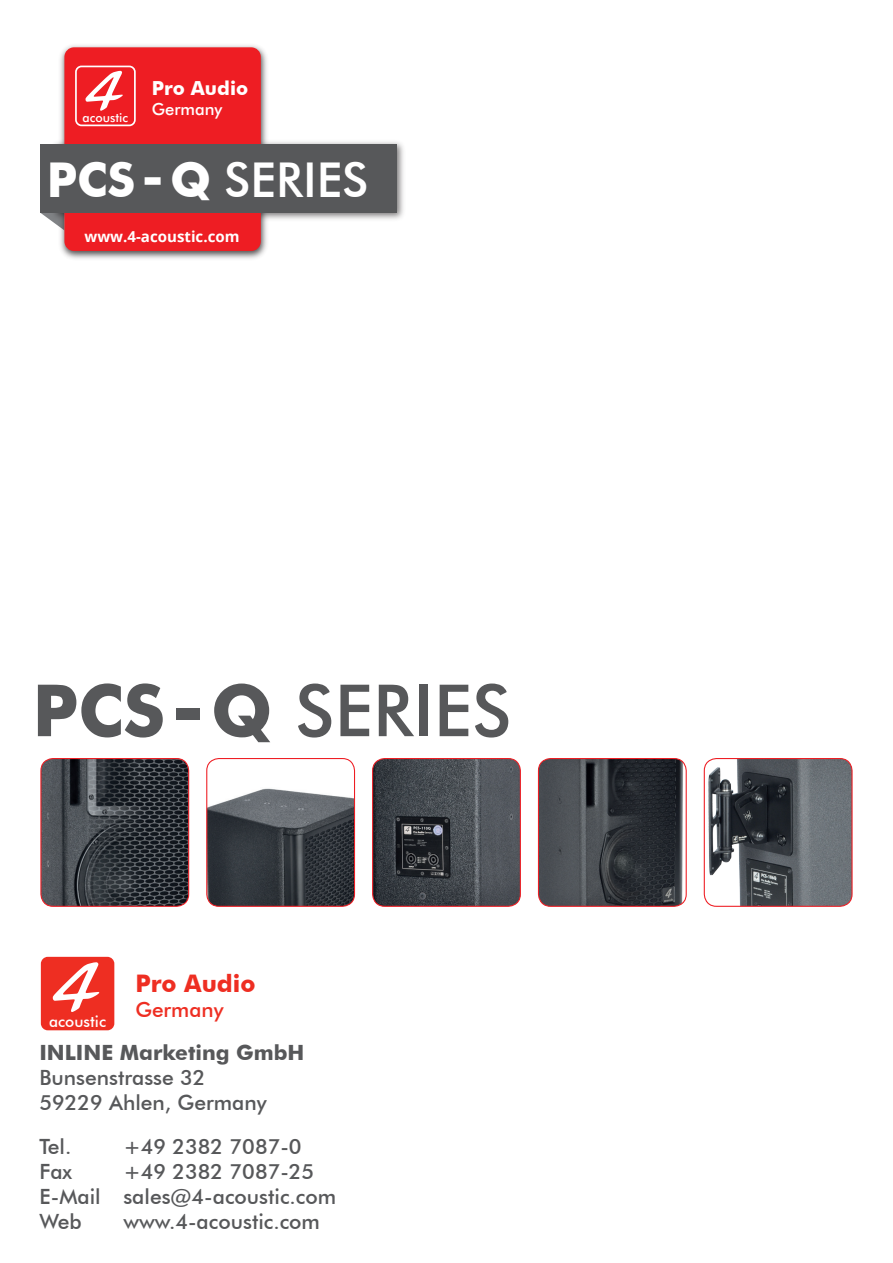
<style>
.page{position:relative;width:893px;height:1263px;background:#fff}
.page>*{position:absolute;margin:0;border:0;box-sizing:border-box;transform-origin:0 0}
.t1{font:74.1px "Blacklight D";color:#fff}
.t2{font:500 72px "Futura BT";color:#57585a}
.t3{font:59.55px "Blacklight D";color:#fff}
.t4{font:500 48px "Futura BT";color:#fff}
.t5{font:700 24.15px "Futura BT";color:#ee2e22}
.t6{font:500 21px/25.2px "Futura BT";color:#57585a}
.t7{font:700 21px "Futura BT";color:#57585a}
.t8{font:500 20.7px "Futura BT";color:#ee2e22}
.t9{font:700 19.35px "Futura BT";color:#fff}
.t10{font:500 16.65px "Futura BT";color:#fff}
.t11{font:500 15.6px "Futura BT";color:#fff}
.t12{font:700 15px "Open Sans";color:#fff}
.t13{font:500 12.45px "Futura BT";color:#fff}
.s1{font-weight:700}
</style>
<div class="page">
<img style="left:60px;top:45px;width:207px;height:214px">
<img style="left:41px;top:106px;width:363px;height:150px">
<div style="left:64px;top:47px;width:197px;height:204px;background:#ee1d23;border-radius:10px"></div>
<div style="left:40px;top:144px;width:357px;height:69px;background:#57585a"></div>
<div style="left:75px;top:66px;width:61px;height:60px;border:2px solid #fff;border-radius:6px"></div>
<img style="left:374px;top:758px;width:145px;height:147px">
<div style="left:372px;top:758px;width:149px;height:149px;border:1px solid #ee1d23;border-radius:12px"></div>
<img style="left:704px;top:758px;width:147px;height:148px">
<div style="left:704px;top:758px;width:149px;height:149px;border:1px solid #ee1d23;border-radius:12px"></div>
<img style="left:208px;top:764px;width:146px;height:141px">
<div style="left:206px;top:758px;width:149px;height:149px;border:1px solid #ee1d23;border-radius:12px"></div>
<img style="left:538px;top:758px;width:147px;height:147px">
<div style="left:538px;top:758px;width:149px;height:149px;border:1px solid #ee1d23;border-radius:12px"></div>
<img style="left:42px;top:758px;width:147px;height:147px">
<div style="left:40px;top:758px;width:149px;height:149px;border:1px solid #ee1d23;border-radius:12px"></div>
<div style="left:41px;top:957px;width:73px;height:73px;background:#ee2e22;border-radius:7px"></div>
<h3 class="t3" style="left:86px;top:53px;width:40px">4</h3>
<p class="t9" style="left:152px;top:76px;width:98px">Pro Audio</p>
<p class="t10" style="left:152px;top:99px;width:72px">Germany</p>
<p class="t13" style="left:83px;top:110px;width:47px">acoustic</p>
<h3 class="t4" style="left:47px;top:151px;width:323px"><span class="s1">PCS-Q</span> SERIES</h3>
<p class="t12" style="left:85px;top:226px;width:156px">www.4-acoustic.com</p>
<h2 class="t2" style="left:32px;top:667px;width:481px"><span class="s1">PCS-Q</span> SERIES</h2>
<h1 class="t1" style="left:54px;top:940px;width:49px">4</h1>
<p class="t11" style="left:49px;top:1012px;width:58px">acoustic</p>
<p class="t5" style="left:135px;top:969px;width:122px">Pro Audio</p>
<p class="t8" style="left:135px;top:997px;width:89px">Germany</p>
<p class="t7" style="left:39px;top:1040px;width:267px">INLINE Marketing GmbH</p>
<p class="t6" style="left:39px;top:1065px;width:229px">Bunsenstrasse 32<br>59229 Ahlen, Germany</p>
<p class="t6" style="left:39px;top:1133px;width:34px">Tel.</p>
<p class="t6" style="left:123px;top:1133px;width:180px">+49 2382 7087-0</p>
<p class="t6" style="left:39px;top:1158px;width:34px">Fax</p>
<p class="t6" style="left:39px;top:1158px;width:298px;text-indent:84px">+49 2382 7087-25<br>E-Mail sales@4-acoustic.com<br>Web</p>
<p class="t6" style="left:123px;top:1209px;width:198px">www.4-acoustic.com</p>
</div>
